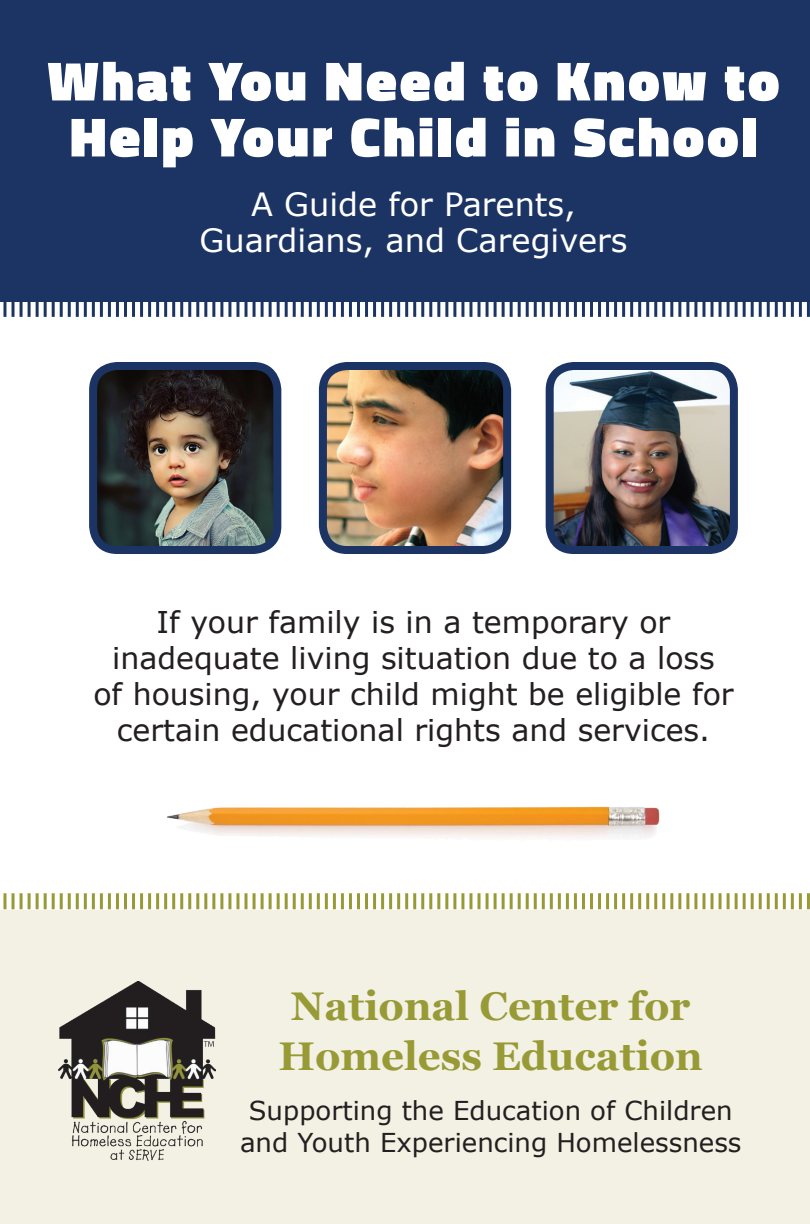
<style>
.page{position:relative;width:810px;height:1224px;background:#fff}
.page>*{position:absolute;margin:0;border:0;box-sizing:border-box;transform-origin:0 0}
.t1{font:900 56px/56px "Titillium Web";letter-spacing:.05em;color:#fff;text-align:center}
.t2{font:700 40px "Georgia";color:#989a36}
.t3{font:32px/36px "Verdana";color:#fff;text-align:center}
.t4{font:30px/36px "Verdana";color:#231f20;text-align:center}
.Center_aligned{font:26px/32px "Verdana";color:#231f20;text-align:center}
</style>
<div class="page">
<div style="left:0;top:910px;width:809px;height:314px;background:#f2f1e4"></div>
<div style="left:0;top:0;width:809px;height:298px;background:#1b3463"></div>
<svg style="left:0;top:298px;width:809px;height:19px"></svg>
<svg style="left:3px;top:893px;width:806px;height:17px"></svg>
<img style="left:98px;top:371px;width:174px;height:174px">
<div style="left:89px;top:362px;width:192px;height:192px;border:8px solid #1b3463;border-radius:24px"></div>
<img style="left:328px;top:371px;width:174px;height:174px">
<div style="left:319px;top:362px;width:192px;height:192px;border:8px solid #1b3463;border-radius:24px"></div>
<img style="left:554px;top:371px;width:174px;height:174px">
<div style="left:545px;top:362px;width:192px;height:192px;border:8px solid #1b3463;border-radius:24px"></div>
<img style="left:59px;top:981px;width:157px;height:180px">
<img style="left:167px;top:806px;width:493px;height:32px">
<p class="t1" style="left:47px;top:53px;width:733px">What You Need to Know to<br>Help Your Child in School</p>
<p class="t3" style="left:199px;top:187px;width:429px">A Guide for Parents,<br>Guardians, and Caregivers</p>
<p class="t4" style="left:93px;top:604px;width:641px">If your family is in a temporary or inadequate living situation due to a loss<br>of housing, your child might be eligible for certain educational rights and services.</p>
<p class="t2" style="left:291px;top:981px;width:401px">National Center for</p>
<p class="t2" style="left:278px;top:1031px;width:425px">Homeless Education</p>
<p class="Center_aligned" style="left:240px;top:1094px;width:502px">Supporting the Education of Children and Youth Experiencing Homelessness</p>
</div>
